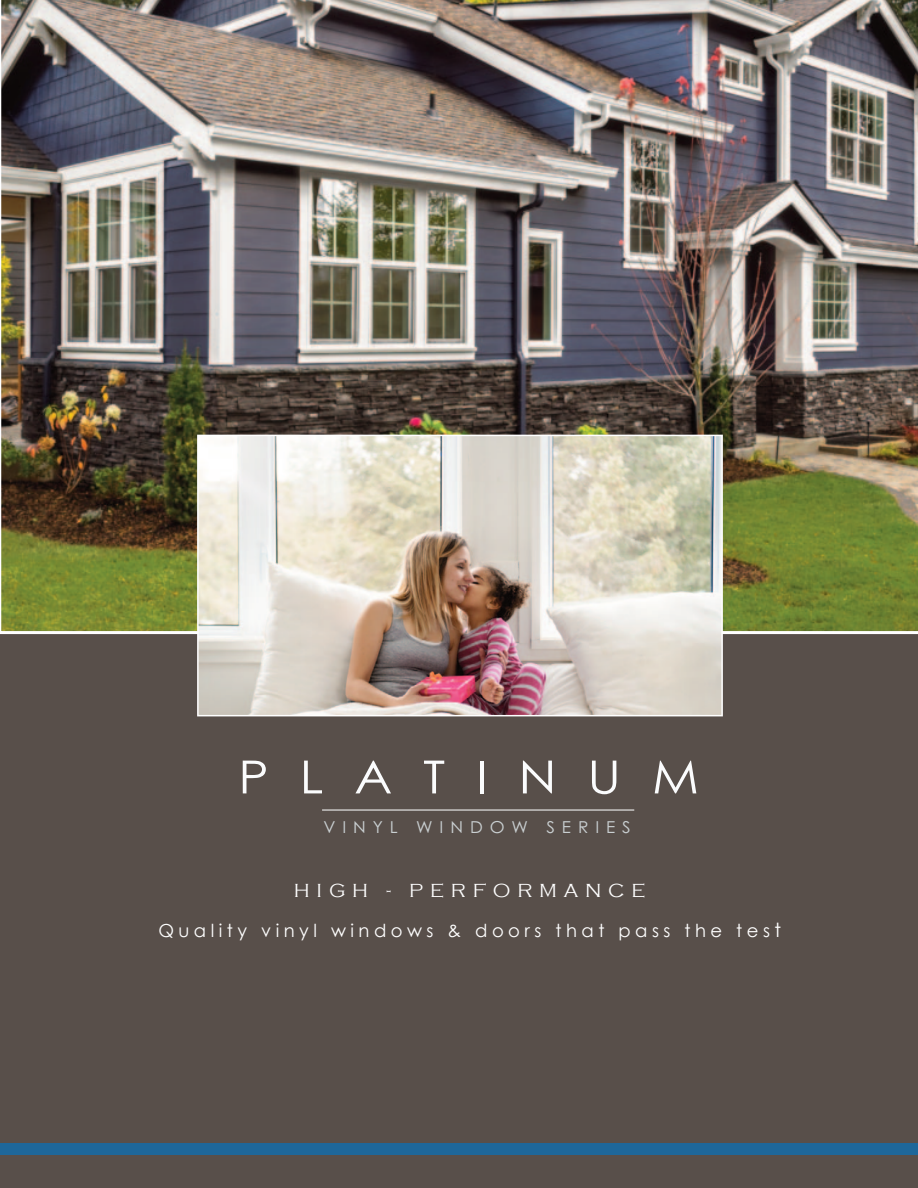
<style>
.page{position:relative;width:918px;height:1188px;background:#584f4a}
.page>*{position:absolute;margin:0;border:0;box-sizing:border-box;transform-origin:0 0}
.t1{font:45.75px "Century Gothic";letter-spacing:.6em;color:#fbfcfd;scale:1.13 1}
.t2{font:300 19.5px "Copperplate Gothic";letter-spacing:.35em;color:#fff}
.t3{font:18px "Century Gothic";letter-spacing:.25em;color:#fff}
.t4{font:16.5px "Century Gothic";letter-spacing:.4em;color:#c9cfd1;scale:1.04 1}
.s1{font-size:19.5px}
</style>
<div class="page">
<hr style="left:0;top:631px;width:918px;height:3px;background:#fff">
<div style="left:0;top:1143px;width:918px;height:12px;background:#1e679a"></div>
<hr style="left:322px;top:810px;width:312px;height:1px;background:#fdfefe">
<img style="left:0;top:0;width:918px;height:632px">
<img style="left:200px;top:438px;width:520px;height:275px">
<div style="left:197px;top:435px;width:526px;height:281px;border:2px solid #fff"></div>
<p class="t1" style="left:238px;top:751px;width:409px">PLATINUM</p>
<p class="t4" style="left:323px;top:817px;width:297px">VINYL WINDOW SERIES</p>
<p class="t2" style="left:294px;top:880px;width:353px">HIGH - PERFORMANCE</p>
<p class="t3" style="left:158px;top:919px;width:624px">Quality vinyl windows &amp; doors that pass the tes<span class="s1">t</span></p>
</div>
